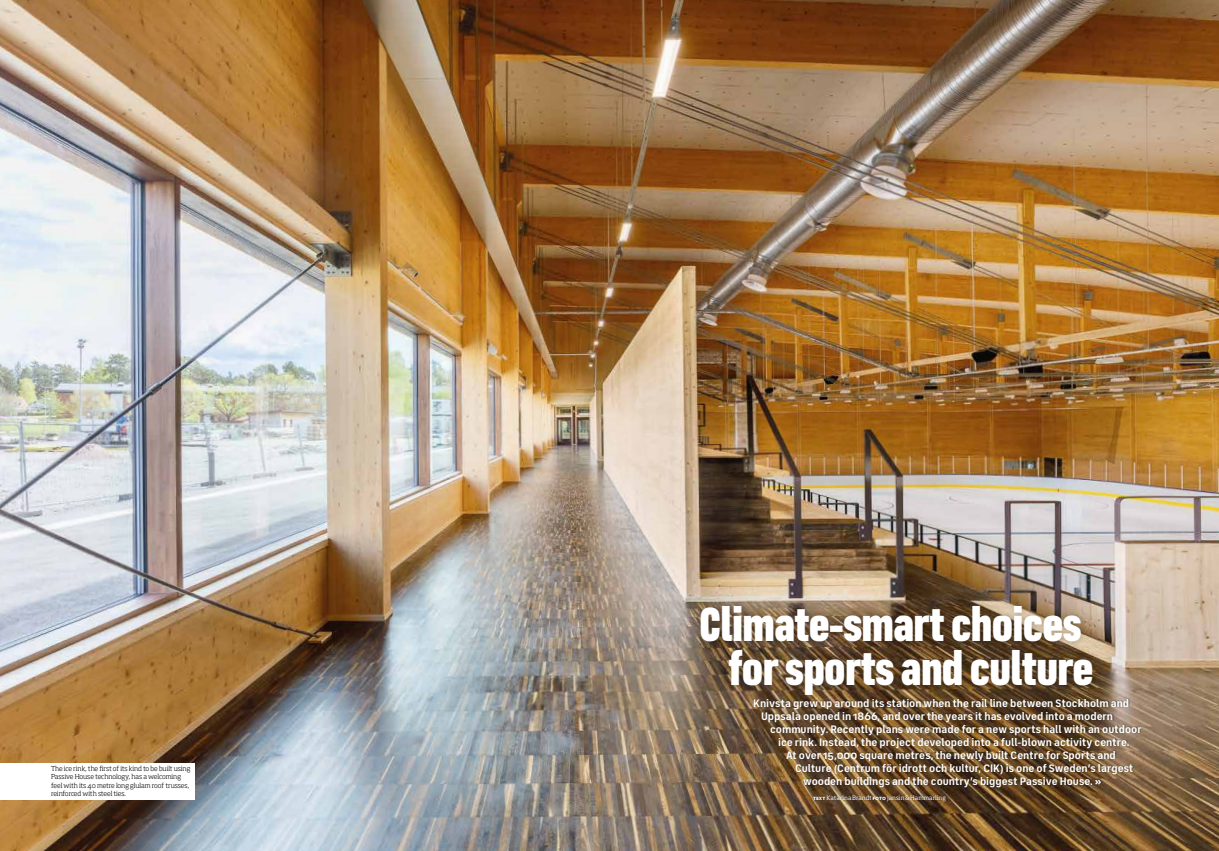
<style>
.page{position:relative;width:1219px;height:851px;background:#fff}
.page>*{position:absolute;margin:0;border:0;box-sizing:border-box;transform-origin:0 0}
.t1{font:900 48px/44px "FS Industrie Cd";letter-spacing:-.015em;color:#fff;text-align:right}
.t2{font:700 11px/13px "FS Industrie";letter-spacing:-.005em;color:#fff}
.t3{font:300 6.8px/8.5px "Soho Std";letter-spacing:-.01em;color:#000}
.t4{font:6px "Soho Std";letter-spacing:.005em;color:#fff}
.s1{font-family:"FS Industrie Cd";font-weight:900}
.s2{font-family:"Foundry Sterling";font-weight:800}
</style>
<div class="page">
<img style="left:0;top:0;width:1219px;height:850px">
<div style="left:696px;top:600px;width:403px;height:101px;background:#000;opacity:.2"></div>
<div style="left:753px;top:697px;width:390px;height:105px;background:#000;opacity:.4"></div>
<div style="left:0;top:763px;width:194px;height:36px;background:#fff"></div>
<p class="t3" style="left:51px;top:763px;width:141px">The ice rink, the first of its kind to be built using Passive House technology, has a welcoming feel with its 40 metre long glulam roof trusses, reinforced with steel ties.</p>
<h1 class="t1" style="left:700px;top:601px;width:395px">Climate-smart choices for sports and culture</h1>
<p class="t2" style="left:761px;top:696px;width:370px;text-indent:-8px">Knivsta grew up around its station when the rail line between Stockholm and<br>Uppsala opened in 1866, and over the years it has evolved into a modern</p>
<p class="t2" style="left:770px;top:722px;width:373px">community. Recently plans were made for a new sports hall with an outdoor</p>
<p class="t2" style="left:778px;top:735px;width:353px">ice rink. Instead, the project developed into a full-blown activity centre.</p>
<p class="t2" style="left:786px;top:748px;width:331px">At over 15,000 square metres, the newly built Centre for Sports and</p>
<p class="t2" style="left:795px;top:761px;width:340px">Culture (Centrum för idrott och kultur, CIK) is one of Sweden’s largest</p>
<p class="t2" style="left:803px;top:774px;width:300px">wooden buildings and the country’s biggest Passive House. <span class="s1">»</span></p>
<p class="t4" style="left:813px;top:793px;width:134px"><span class="s2">text</span> Katarina Brandt <span class="s2">foto</span> Jansin &amp; Hammarling</p>
</div>
